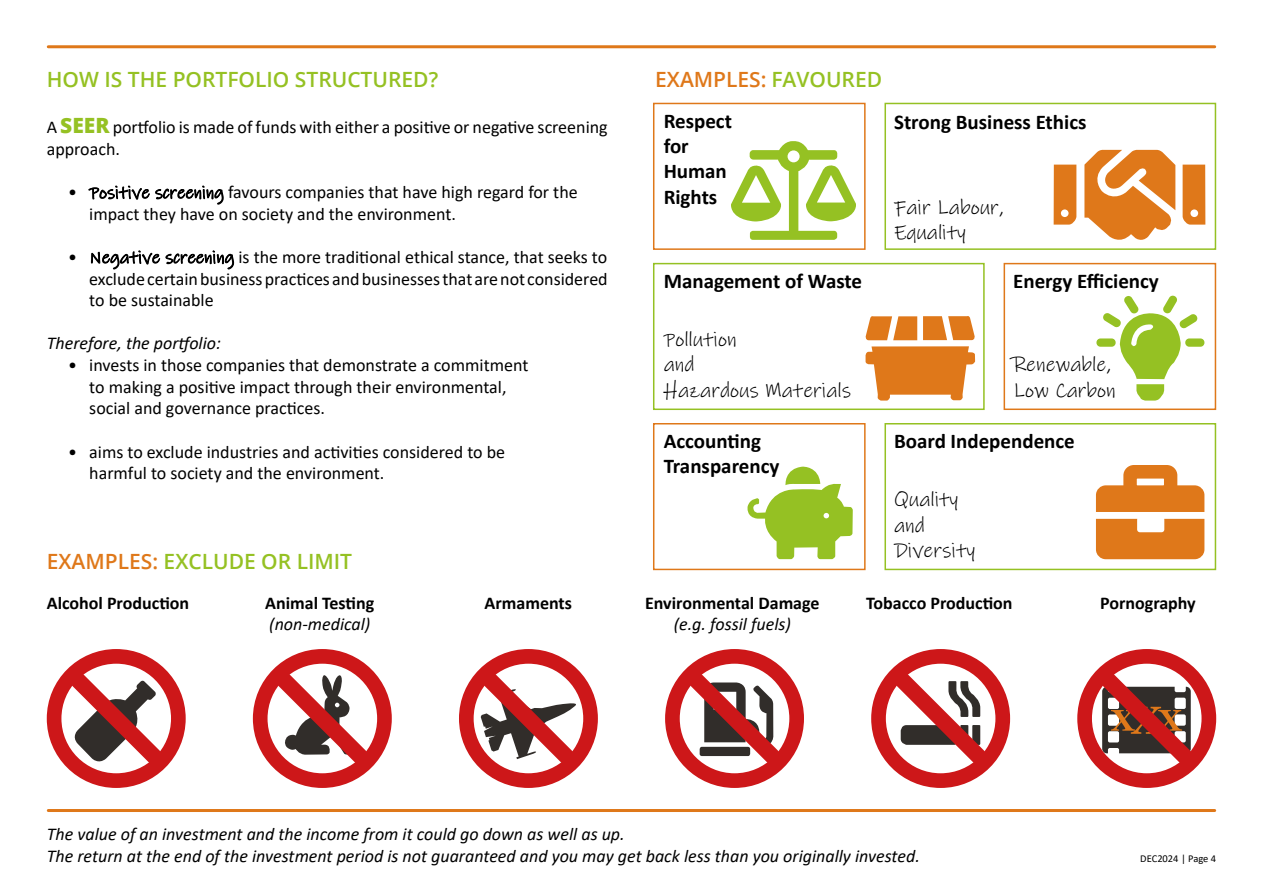
<style>
.page{position:relative;width:1263px;height:893px;background:#fff}
.page>*{position:absolute;margin:0;border:0;box-sizing:border-box;transform-origin:0 0}
.t1{font:700 21px/25.2px "Calibri";color:#000}
.t2{font:21px/25.2px "Ink Free";color:#000}
.t3{font:600 21px "Open Sans";color:#95c123}
.t4{font:600 21px "Open Sans";color:#df781a}
.t5{font:18px/21.6px "Calibri";color:#000}
.t6{font:italic 18px/21.6px "Calibri";color:#000}
.t7{font:700 18px "Calibri";color:#000}
.t8{font:10.5px "Calibri";color:#000}
.s1{color:#95c123}
.s2{font-family:"Open Sans";font-weight:800;font-size:21px;color:#95c123}
.s3{font-family:"Ink Free"}
.s4{color:#df781a}
</style>
<div class="page">
<hr style="left:48px;top:809px;width:1167px;height:3px;background:#df781a">
<hr style="left:48px;top:45px;width:1167px;height:3px;background:#df781a">
<svg style="left:46px;top:649px;width:140px;height:139px"></svg>
<svg style="left:252px;top:649px;width:140px;height:139px"></svg>
<svg style="left:459px;top:649px;width:139px;height:139px"></svg>
<svg style="left:665px;top:649px;width:139px;height:139px"></svg>
<svg style="left:871px;top:649px;width:140px;height:139px"></svg>
<svg style="left:1077px;top:649px;width:140px;height:139px"></svg>
<svg style="left:731px;top:141px;width:125px;height:99px"></svg>
<svg style="left:747px;top:466px;width:106px;height:93px"></svg>
<svg style="left:1096px;top:465px;width:108px;height:94px"></svg>
<div style="left:1096px;top:338px;width:20px;height:9px;background:#95c123;border-radius:4px"></div>
<div style="left:1185px;top:338px;width:19px;height:9px;background:#95c123;border-radius:4px"></div>
<svg style="left:1102px;top:295px;width:96px;height:106px"></svg>
<svg style="left:865px;top:346px;width:110px;height:55px"></svg>
<svg style="left:865px;top:316px;width:52px;height:24px"></svg>
<svg style="left:923px;top:316px;width:52px;height:24px"></svg>
<svg style="left:1084px;top:150px;width:91px;height:90px"></svg>
<svg style="left:1182px;top:165px;width:23px;height:60px"></svg>
<svg style="left:1054px;top:165px;width:22px;height:60px"></svg>
<div style="left:884px;top:423px;width:332px;height:147px;border:2px solid #95c123"></div>
<div style="left:884px;top:103px;width:332px;height:147px;border:2px solid #95c123"></div>
<div style="left:1003px;top:263px;width:213px;height:147px;border:2px solid #df781a"></div>
<div style="left:653px;top:423px;width:212px;height:147px;border:2px solid #df781a"></div>
<div style="left:653px;top:103px;width:212px;height:147px;border:2px solid #df781a"></div>
<div style="left:653px;top:263px;width:332px;height:147px;border:2px solid #95c123"></div>
<p class="t4" style="left:655px;top:65px;width:228px">EXAMPLES: <span class="s1">FAVOURED</span></p>
<p class="t3" style="left:47px;top:65px;width:393px">HOW IS THE PORTFOLIO STRUCTURED?</p>
<p class="t5" style="left:47px;top:116px;width:562px">A <span class="s2">SEER</span> portfolio is made of funds with either a positive or negative screening approach.</p>
<p class="t5" style="left:89px;top:181px;width:490px;text-indent:-21px">• <span class="s3">Positive screening</span> favours companies that have high regard for the impact they have on society and the environment.</p>
<p class="t5" style="left:89px;top:246px;width:520px;text-align:justify;text-indent:-21px">• <span class="s3">Negative screening</span> is the more traditional ethical stance, that seeks to exclude certain business practices and businesses that are not considered to be sustainable</p>
<p class="t6" style="left:47px;top:332px;width:176px">Therefore, the portfolio:</p>
<p class="t5" style="left:89px;top:354px;width:441px;text-indent:-21px">• invests in those companies that demonstrate a commitment to making a positive impact through their environmental, social and governance practices.</p>
<p class="t5" style="left:89px;top:440px;width:417px;text-indent:-21px">• aims to exclude industries and activities considered to be harmful to society and the environment.</p>
<p class="t1" style="left:664px;top:108px;width:70px">Respect for<br>Human<br>Rights</p>
<p class="t1" style="left:894px;top:109px;width:194px">Strong Business Ethics</p>
<p class="t2" style="left:894px;top:195px;width:111px">Fair Labour,<br>Equality</p>
<p class="t1" style="left:1013px;top:268px;width:147px">Energy Efficiency</p>
<p class="t1" style="left:664px;top:268px;width:200px">Management of Waste</p>
<p class="t2" style="left:664px;top:327px;width:189px">Pollution<br>and<br>Hazardous Materials</p>
<p class="t2" style="left:1013px;top:352px;width:104px">Renewable,<br>Low Carbon</p>
<p class="t1" style="left:894px;top:428px;width:182px">Board Independence</p>
<p class="t2" style="left:894px;top:487px;width:83px">Quality and<br>Diversity</p>
<p class="t1" style="left:664px;top:428px;width:117px">Accounting<br>Transparency</p>
<p class="t3" style="left:47px;top:547px;width:307px"><span class="s4">EXAMPLES:</span> EXCLUDE OR LIMIT</p>
<p class="t7" style="left:47px;top:590px;width:144px">Alcohol Production</p>
<p class="t7" style="left:265px;top:590px;width:111px">Animal Testing</p>
<p class="t7" style="left:485px;top:590px;width:89px">Armaments</p>
<p class="t7" style="left:645px;top:590px;width:176px">Environmental Damage</p>
<p class="t7" style="left:866px;top:590px;width:148px">Tobacco Production</p>
<p class="t7" style="left:1100px;top:590px;width:97px">Pornography</p>
<p class="t6" style="left:269px;top:613px;width:103px">(non-medical)</p>
<p class="t6" style="left:674px;top:613px;width:119px">(e.g. fossil fuels)</p>
<p class="t6" style="left:47px;top:823px;width:875px">The value of an investment and the income from it could go down as well as up.<br>The return at the end of the investment period is not guaranteed and you may get back less than you originally invested.</p>
<p class="t8" style="left:1140px;top:851px;width:77px">DEC2024 | Page 4</p>
</div>
